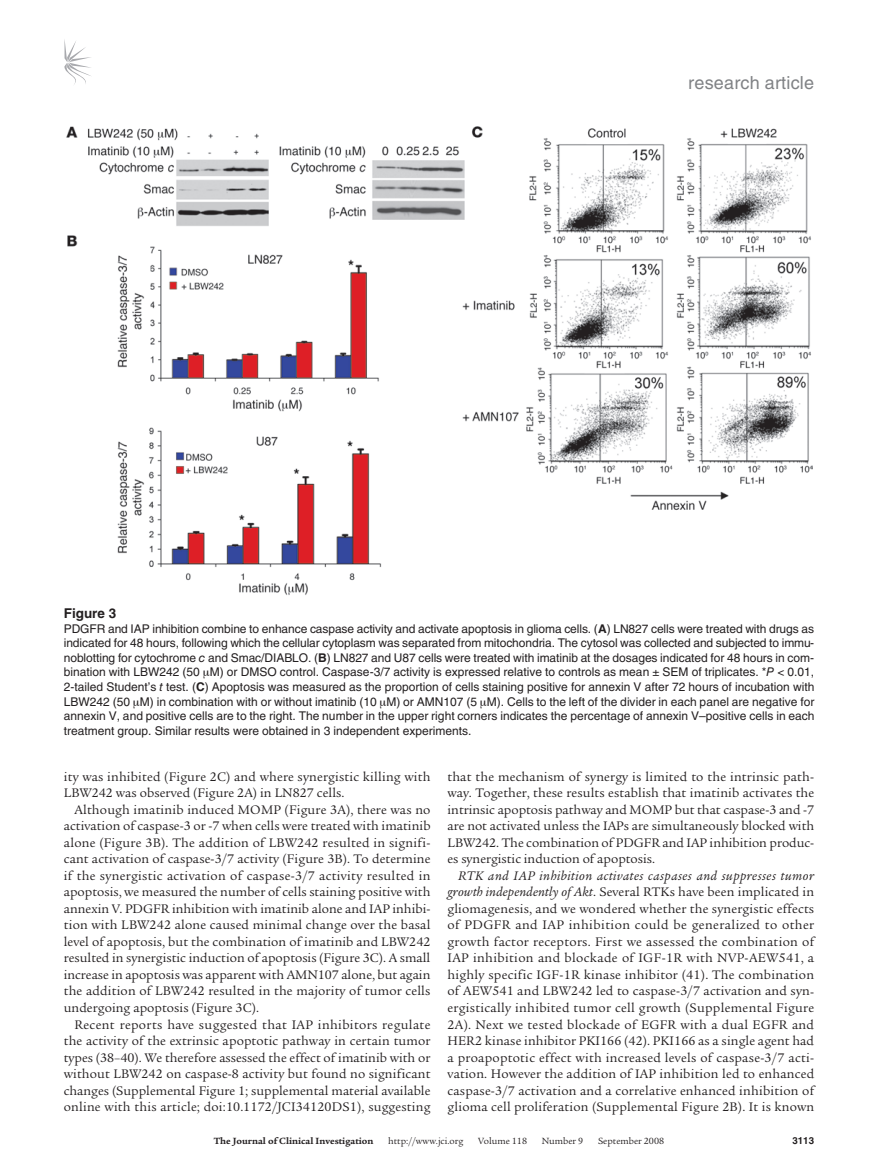
<style>
.page{position:relative;width:878px;height:1174px;background:#fff}
.page>*{position:absolute;margin:0;border:0;box-sizing:border-box;transform-origin:0 0}
.t1{font:18px "Helvetica LT Std";letter-spacing:.01em;color:#808285}
.t2{font:13.5px/16.5px "Legacy Serif Std";letter-spacing:.015em;color:#231f20;text-align:justify}
.t3{font:700 13.5px "Helvetica LT Std";color:#231f20}
.t4{font:12px/14.7px "Helvetica LT Std";color:#231f20;text-align:justify}
.t5{font:9.75px "Legacy Serif Std";color:#231f20}
.t6{font:700 9.75px "Legacy Serif Std";color:#231f20}
.t7{font:700 9.75px "Helvetica LT Std";color:#231f20}
.s1{font-weight:700}
.s2{font-style:italic}
</style>
<div class="page">
<svg style="left:64px;top:39px;width:27px;height:45px"></svg>
<img style="left:66px;top:126px;width:746px;height:469px">
<h1 class="t1" style="left:688px;top:72px;width:127px">research article</h1>
<p class="t3" style="left:64px;top:605px;width:54px">Figure 3</p>
<p class="t4" style="left:64px;top:621px;width:752px">PDGFR and IAP inhibition combine to enhance caspase activity and activate apoptosis in glioma cells. (<span class="s1">A</span>) LN827 cells were treated with drugs as indicated for 48 hours, following which the cellular cytoplasm was separated from mitochondria. The cytosol was collected and subjected to immu&shy;noblotting for cytochrome <span class="s2">c</span> and Smac/DIABLO. (<span class="s1">B</span>) LN827 and U87 cells were treated with imatinib at the dosages indicated for 48 hours in com&shy;bination with LBW242 (50 M) or DMSO control. Caspase-3/7 activity is expressed relative to controls as mean ± SEM of triplicates. *<span class="s2">P</span> &lt; 0.01, 2-tailed Student’s <span class="s2">t</span> test. (<span class="s1">C</span>) Apoptosis was measured as the proportion of cells staining positive for annexin V after 72 hours of incubation with LBW242 (50 M) in combination with or without imatinib (10 M) or AMN107 (5 M). Cells to the left of the divider in each panel are negative for annexin V, and positive cells are to the right. The number in the upper right corners indicates the percentage of annexin V–positive cells in each treatment group. Similar results were obtained in 3 independent experiments.</p>
<p class="t2" style="left:64px;top:768px;width:368px">ity was inhibited (Figure 2C) and where synergistic killing with<br>LBW242 was observed (Figure 2A) in LN827 cells.</p>
<p class="t2" style="left:64px;top:801px;width:368px;text-indent:11px">Although imatinib induced MOMP (Figure 3A), there was no activation of caspase-3 or -7 when cells were treated with imatinib alone (Figure 3B). The addition of LBW242 resulted in signifi&shy;cant activation of caspase-3/7 activity (Figure 3B). To determine if the synergistic activation of caspase-3/7 activity resulted in apoptosis, we measured the number of cells staining positive with annexin V. PDGFR inhibition with imatinib alone and IAP inhibi&shy;tion with LBW242 alone caused minimal change over the basal level of apoptosis, but the combination of imatinib and LBW242 resulted in synergistic induction of apoptosis (Figure 3C). A small increase in apoptosis was apparent with AMN107 alone, but again the addition of LBW242 resulted in the majority of tumor cells undergoing apoptosis (Figure 3C).</p>
<p class="t2" style="left:64px;top:1016px;width:368px;text-indent:11px">Recent reports have suggested that IAP inhibitors regulate the activity of the extrinsic apoptotic pathway in certain tumor types (38–40). We therefore assessed the effect of imatinib with or without LBW242 on caspase-8 activity but found no significant changes (Supplemental Figure 1; supplemental material available online with this article; doi:10.1172/JCI34120DS1), suggesting</p>
<p class="t2" style="left:447px;top:768px;width:368px">that the mechanism of synergy is limited to the intrinsic path&shy;way. Together, these results establish that imatinib activates the intrinsic apoptosis pathway and MOMP but that caspase-3 and -7 are not activated unless the IAPs are simultaneously blocked with LBW242. The combination of PDGFR and IAP inhibition produc&shy;es synergistic induction of apoptosis.</p>
<p class="t2" style="left:447px;top:867px;width:368px;text-indent:11px"><span class="s2">RTK and IAP inhibition activates caspases and suppresses tumor growth independently of Akt</span>. Several RTKs have been implicated in gliomagenesis, and we wondered whether the synergistic effects of PDGFR and IAP inhibition could be generalized to other growth factor receptors. First we assessed the combination of IAP inhibition and blockade of IGF-1R with NVP-AEW541, a highly specific IGF-1R kinase inhibitor (41). The combination of AEW541 and LBW242 led to caspase-3/7 activation and syn&shy;ergistically inhibited tumor cell growth (Supplemental Figure 2A). Next we tested blockade of EGFR with a dual EGFR and HER2 kinase inhibitor PKI166 (42). PKI166 as a single agent had a proapoptotic effect with increased levels of caspase-3/7 acti&shy;vation. However the addition of IAP inhibition led to enhanced caspase-3/7 activation and a correlative enhanced inhibition of glioma cell proliferation (Supplemental Figure 2B). It is known</p>
<p class="t6" style="left:214px;top:1135px;width:161px">The Journal of Clinical Investigation</p>
<p class="t5" style="left:388px;top:1135px;width:77px">http://www.jci.org</p>
<p class="t5" style="left:478px;top:1135px;width:50px">Volume 118</p>
<p class="t5" style="left:541px;top:1135px;width:43px">Number 9</p>
<p class="t5" style="left:598px;top:1135px;width:68px">September 2008</p>
<p class="t7" style="left:792px;top:1134px;width:23px">3113</p>
</div>
